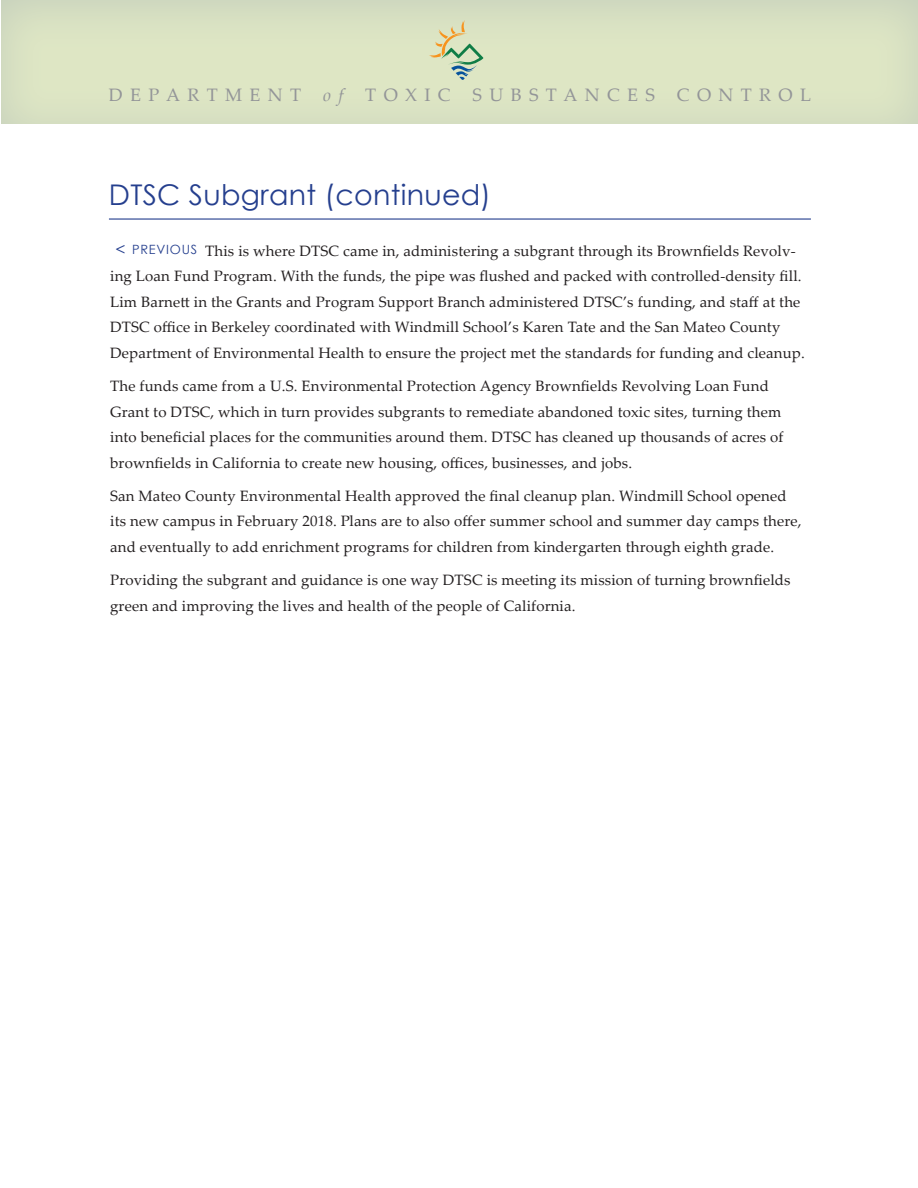
<style>
.page{position:relative;width:918px;height:1188px;background:#fff}
.page>*{position:absolute;margin:0;border:0;box-sizing:border-box;transform-origin:0 0}
.Head_Century{font:28.5px "Century Gothic";letter-spacing:.01em;color:#253f8e}
.t1{font:18px "Palatino Linotype";color:#939598}
.Body{font:15px/25.5px "Palatino Linotype";letter-spacing:.01em;color:#231f20}
.photo_caption{font:12.75px "Century Gothic";letter-spacing:.06em;color:#253f8e}
.s1{font-style:italic}
.s2{font-size:16.5px}
</style>
<div class="page">
<div style="left:1px;top:0;width:917px;height:125px;background:#dce4c3"></div>
<svg style="left:429px;top:20px;width:54px;height:60px"></svg>
<hr style="left:109px;top:218px;width:702px;height:2px;background:#253f8e">
<p class="t1" style="left:109px;top:82px;width:704px">D E P A R T M E N T <span class="s1">o f</span> T O X I C S U B S T A N C E S C O N T R O L</p>
<p class="Head_Century" style="left:109px;top:175px;width:384px">DTSC Subgrant (continued)</p>
<p class="photo_caption" style="left:116px;top:240px;width:83px"><span class="s2">&lt;</span> PREVIOUS</p>
<p class="Body" style="left:110px;top:237px;width:696px;text-indent:95px">This is where DTSC came in, administering a subgrant through its Brownfields Revolv&shy;ing Loan Fund Program. With the funds, the pipe was flushed and packed with controlled-density fill.<br>Lim Barnett in the Grants and Program Support Branch administered DTSC’s funding, and staff at the DTSC office in Berkeley coordinated with Windmill School’s Karen Tate and the San Mateo County Department of Environmental Health to ensure the project met the standards for funding and cleanup.</p>
<p class="Body" style="left:110px;top:373px;width:675px">The funds came from a U.S. Environmental Protection Agency Brownfields Revolving Loan Fund Grant to DTSC, which in turn provides subgrants to remediate abandoned toxic sites, turning them into beneficial places for the communities around them. DTSC has cleaned up thousands of acres of brownfields in California to create new housing, offices, businesses, and jobs.</p>
<p class="Body" style="left:110px;top:483px;width:693px">San Mateo County Environmental Health approved the final cleanup plan. Windmill School opened its new campus in February 2018. Plans are to also offer summer school and summer day camps there, and eventually to add enrichment programs for children from kindergarten through eighth grade.</p>
<p class="Body" style="left:110px;top:567px;width:682px">Providing the subgrant and guidance is one way DTSC is meeting its mission of turning brownfields green and improving the lives and health of the people of California.</p>
</div>
